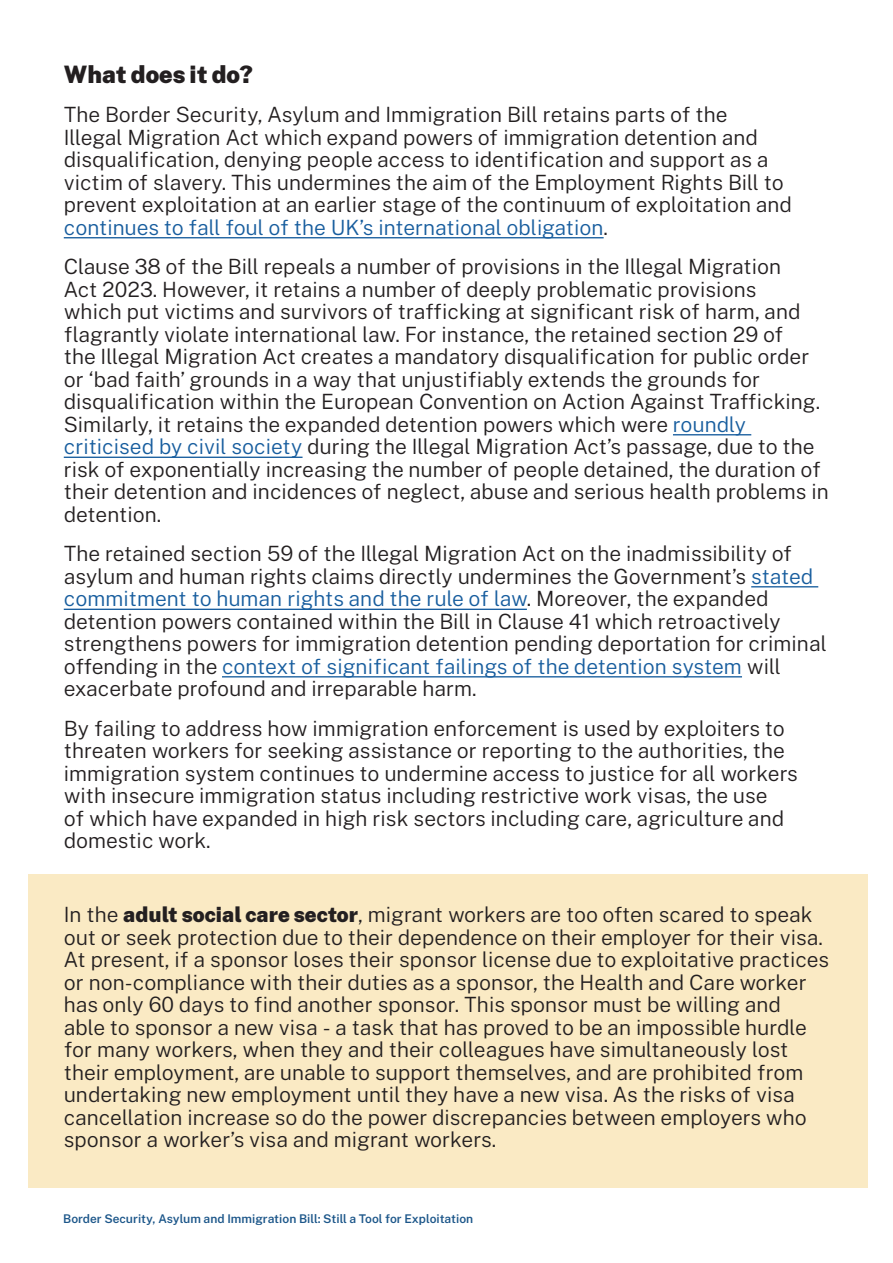
<style>
.page{position:relative;width:893px;height:1263px;background:#fff}
.page>*{position:absolute;margin:0;border:0;box-sizing:border-box;transform-origin:0 0}
.t1{font:900 24px "Public Sans";letter-spacing:-.005em;color:#231f20}
.t2{font:300 21px/22.5px "Public Sans";color:#231f20}
.t3{font:600 12px "Public Sans";color:#1d578a}
.s1{color:#175d9e}
.s2{font-weight:900}
</style>
<div class="page">
<div style="left:28px;top:874px;width:839px;height:313px;background:#faeac4"></div>
<hr style="left:64px;top:237px;width:540px;height:1px;background:#175d9e">
<hr style="left:673px;top:434px;width:78px;height:1px;background:#175d9e">
<hr style="left:64px;top:457px;width:239px;height:1px;background:#175d9e">
<hr style="left:751px;top:586px;width:67px;height:1px;background:#175d9e">
<hr style="left:64px;top:609px;width:463px;height:1px;background:#175d9e">
<hr style="left:222px;top:676px;width:520px;height:1px;background:#175d9e">
<p class="t1" style="left:64px;top:55px;width:191px">What does it do?</p>
<p class="t2" style="left:64px;top:102px;width:730px">The Border Security, Asylum and Immigration Bill retains parts of the<br>Illegal Migration Act which expand powers of immigration detention and disqualification, denying people access to identification and support as a victim of slavery. This undermines the aim of the Employment Rights Bill to prevent exploitation at an earlier stage of the continuum of exploitation and <span class="s1">continues to fall foul of the UK’s international obligation</span>.</p>
<p class="t2" style="left:64px;top:254px;width:766px">Clause 38 of the Bill repeals a number of provisions in the Illegal Migration<br>Act 2023. However, it retains a number of deeply problematic provisions<br>which put victims and survivors of trafficking at significant risk of harm, and flagrantly violate international law. For instance, the retained section 29 of<br>the Illegal Migration Act creates a mandatory disqualification for public order or ‘bad faith’ grounds in a way that unjustifiably extends the grounds for disqualification within the European Convention on Action Against Trafficking.<br>Similarly, it retains the expanded detention powers which were <span class="s1">roundly criticised by civil society</span> during the Illegal Migration Act’s passage, due to the risk of exponentially increasing the number of people detained, the duration of their detention and incidences of neglect, abuse and serious health problems in detention.</p>
<p class="t2" style="left:64px;top:541px;width:764px">The retained section 59 of the Illegal Migration Act on the inadmissibility of asylum and human rights claims directly undermines the Government’s <span class="s1">stated commitment to human rights and the rule of law</span>. Moreover, the expanded detention powers contained within the Bill in Clause 41 which retroactively strengthens powers for immigration detention pending deportation for criminal offending in the <span class="s1">context of significant failings of the detention system</span> will exacerbate profound and irreparable harm.</p>
<p class="t2" style="left:64px;top:716px;width:736px">By failing to address how immigration enforcement is used by exploiters to threaten workers for seeking assistance or reporting to the authorities, the immigration system continues to undermine access to justice for all workers with insecure immigration status including restrictive work visas, the use<br>of which have expanded in high risk sectors including care, agriculture and domestic work.</p>
<p class="t2" style="left:64px;top:902px;width:767px">In the <span class="s2">adult social care sector</span>, migrant workers are too often scared to speak out or seek protection due to their dependence on their employer for their visa.<br>At present, if a sponsor loses their sponsor license due to exploitative practices or non-compliance with their duties as a sponsor, the Health and Care worker has only 60 days to find another sponsor. This sponsor must be willing and<br>able to sponsor a new visa - a task that has proved to be an impossible hurdle for many workers, when they and their colleagues have simultaneously lost their employment, are unable to support themselves, and are prohibited from undertaking new employment until they have a new visa. As the risks of visa cancellation increase so do the power discrepancies between employers who sponsor a worker’s visa and migrant workers.</p>
<p class="t3" style="left:63px;top:1210px;width:412px">Border Security, Asylum and Immigration Bill: Still a Tool for Exploitation</p>
</div>
